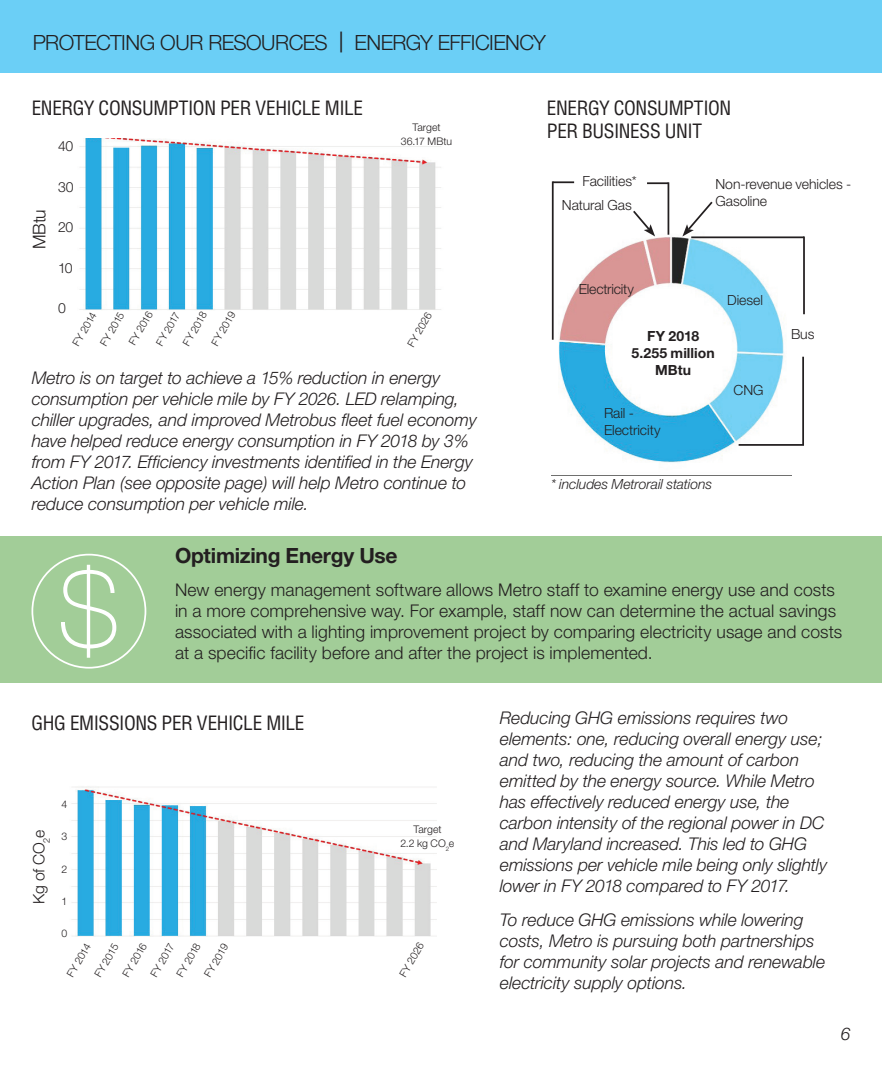
<style>
.page{position:relative;width:882px;height:1071px;background:#fff}
.page>*{position:absolute;margin:0;border:0;box-sizing:border-box;transform-origin:0 0}
.t1{font:100 105px "Helvetica Neue";color:#fff}
.t2{font:300 21px "Helvetica Neue";letter-spacing:-.025em;color:#231f20}
.t3{font:700 21px "Helvetica Neue";letter-spacing:-.015em;color:#231f20}
.t4{font:condensed 19.25px/23.1px "Helvetica Condensed";letter-spacing:-.02em;color:#231f20}
.t5{font:italic 300 17.5px/21px "Helvetica Neue";letter-spacing:-.005em;color:#231f20}
.t6{font:300 17.5px/21px "Helvetica Neue";letter-spacing:.005em;color:#231f20}
.t7{font:300 15.75px "Helvetica Neue";color:#231f20}
.t8{font:300 14px/16.8px "Helvetica Neue";letter-spacing:-.005em;color:#231f20}
.t9{font:italic 300 14px "Helvetica Neue";letter-spacing:-.005em;color:#231f20}
.t10{font:700 14px/16.8px "Helvetica Neue";color:#231f20;text-align:center}
.t11{font:300 10.5px/14px "Helvetica Neue";letter-spacing:-.005em;color:#231f20}
.s1{font-size:28px}
</style>
<div class="page">
<img style="left:71px;top:786px;width:366px;height:151px">
<img style="left:558px;top:232px;width:233px;height:231px">
<img style="left:79px;top:139px;width:362px;height:171px">
<div style="left:0;top:536px;width:882px;height:147px;background:#a2cd98"></div>
<div style="left:32px;top:554px;width:114px;height:115px;border:2px solid #fff;border-radius:50%"></div>
<hr style="left:691px;top:236px;width:113px;height:2px;background:#231f20">
<hr style="left:739px;top:444px;width:65px;height:2px;background:#231f20">
<hr style="left:803px;top:236px;width:2px;height:78px;background:#231f20">
<hr style="left:802px;top:357px;width:2px;height:88px;background:#231f20">
<svg style="left:682px;top:201px;width:32px;height:35px"></svg>
<hr style="left:647px;top:182px;width:21px;height:2px;background:#231f20">
<hr style="left:668px;top:182px;width:1px;height:53px;background:#231f20">
<hr style="left:552px;top:181px;width:2px;height:159px;background:#231f20">
<hr style="left:553px;top:181px;width:21px;height:2px;background:#231f20">
<svg style="left:631px;top:210px;width:24px;height:26px"></svg>
<div style="left:0;top:0;width:882px;height:72px;background:#6bcff6"></div>
<p class="t2" style="left:33px;top:30px;width:515px">PROTECTING OUR RESOURCES <span class="s1">|</span> ENERGY EFFICIENCY</p>
<p class="t4" style="left:32px;top:96px;width:333px">ENERGY CONSUMPTION PER VEHICLE MILE</p>
<p class="t6" style="left:28px;top:249px;width:41px;rotate:-90deg">MBtu</p>
<p class="t11" style="left:401px;top:120px;width:53px;text-align:center">Target<br>36.17 MBtu</p>
<p class="t8" style="left:58px;top:138px;width:17px">40</p>
<p class="t8" style="left:58px;top:178px;width:17px">30</p>
<p class="t8" style="left:58px;top:218px;width:17px">20</p>
<p class="t8" style="left:58px;top:259px;width:16px">10</p>
<p class="t8" style="left:58px;top:299px;width:9px">0</p>
<p class="t11" style="left:69px;top:342px;width:39px;rotate:-60deg">FY 2014</p>
<p class="t11" style="left:97px;top:341px;width:39px;rotate:-60deg">FY 2015</p>
<p class="t11" style="left:125px;top:341px;width:39px;rotate:-60deg">FY 2016</p>
<p class="t11" style="left:155px;top:327px;width:39px;line-height:23.1px;text-indent:-13px;rotate:-60deg">FY 2017<br>FY 2018</p>
<p class="t11" style="left:208px;top:341px;width:39px;rotate:-60deg">FY 2019</p>
<p class="t11" style="left:404px;top:343px;width:39px;rotate:-60deg">FY 2026</p>
<p class="t5" style="left:32px;top:367px;width:447px">Metro is on target to achieve a 15% reduction in energy consumption per vehicle mile by FY 2026. LED relamping, chiller upgrades, and improved Metrobus fleet fuel economy have helped reduce energy consumption in FY 2018 by 3% from FY 2017. Efficiency investments identified in the Energy Action Plan (see opposite page) will help Metro continue to reduce consumption per vehicle mile.</p>
<p class="t4" style="left:547px;top:96px;width:186px">ENERGY CONSUMPTION<br>PER BUSINESS UNIT</p>
<p class="t8" style="left:583px;top:172px;width:55px">Facilities*</p>
<p class="t8" style="left:562px;top:196px;width:71px">Natural Gas</p>
<p class="t8" style="left:579px;top:281px;width:57px">Electricity</p>
<p class="t8" style="left:716px;top:175px;width:137px">Non-revenue vehicles -<br>Gasoline</p>
<p class="t8" style="left:727px;top:291px;width:37px">Diesel</p>
<p class="t10" style="left:632px;top:328px;width:85px">FY 2018<br>5.255 million<br>MBtu</p>
<p class="t8" style="left:604px;top:405px;width:58px">Rail -<br>Electricity</p>
<p class="t9" style="left:551px;top:476px;width:163px">* includes Metrorail stations</p>
<p class="t8" style="left:734px;top:382px;width:31px">CNG</p>
<p class="t8" style="left:791px;top:325px;width:25px">Bus</p>
<h1 class="t1" style="left:60px;top:549px;width:60px">$</h1>
<p class="t3" style="left:175px;top:542px;width:224px">Optimizing Energy Use</p>
<p class="t6" style="left:175px;top:579px;width:669px">New energy management software allows Metro staff to examine energy use and costs in a more comprehensive way. For example, staff now can determine the actual savings associated with a lighting improvement project by comparing electricity usage and costs</p>
<p class="t6" style="left:175px;top:642px;width:479px">at a specific facility before and after the project is implemented.</p>
<p class="t4" style="left:31px;top:711px;width:275px">GHG EMISSIONS PER VEHICLE MILE</p>
<p class="t7" style="left:29px;top:904px;width:75px;rotate:-90deg">Kg of CO<sub>2</sub>e</p>
<p class="t11" style="left:62px;top:797px;width:7px">4</p>
<p class="t11" style="left:62px;top:829px;width:7px">3</p>
<p class="t11" style="left:62px;top:862px;width:7px">2</p>
<p class="t11" style="left:62px;top:894px;width:7px">1</p>
<p class="t11" style="left:62px;top:926px;width:7px">0</p>
<p class="t11" style="left:401px;top:822px;width:55px;text-align:center">Target<br>2.2 kg CO<sub>2</sub>e</p>
<p class="t11" style="left:63px;top:973px;width:39px;rotate:-60deg">FY 2014</p>
<p class="t11" style="left:91px;top:973px;width:39px;rotate:-60deg">FY 2015</p>
<p class="t11" style="left:119px;top:973px;width:39px;rotate:-60deg">FY 2016</p>
<p class="t11" style="left:150px;top:959px;width:39px;line-height:22.6px;text-indent:-13px;rotate:-60deg">FY 2017<br>FY 2018</p>
<p class="t11" style="left:201px;top:973px;width:39px;rotate:-60deg">FY 2019</p>
<p class="t11" style="left:396px;top:973px;width:39px;rotate:-60deg">FY 2026</p>
<p class="t5" style="left:500px;top:707px;width:329px">Reducing GHG emissions requires two elements: one, reducing overall energy use; and two, reducing the amount of carbon emitted by the energy source. While Metro has effectively reduced energy use, the carbon intensity of the regional power in DC and Maryland increased. This led to GHG emissions per vehicle mile being only slightly lower in FY 2018 compared to FY 2017.</p>
<p class="t5" style="left:500px;top:909px;width:327px">To reduce GHG emissions while lowering costs, Metro is pursuing both partnerships for community solar projects and renewable electricity supply options.</p>
<p class="t5" style="left:841px;top:1022px;width:11px">6</p>
</div>
